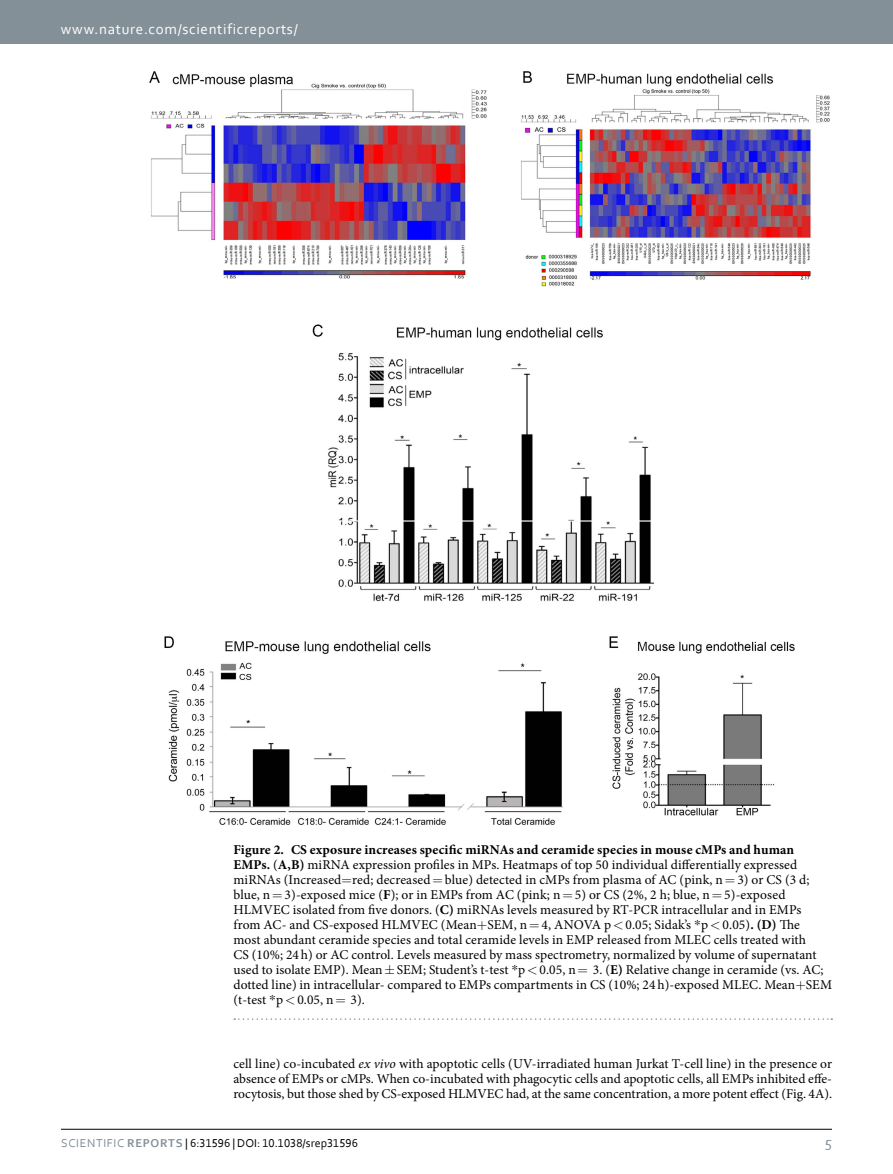
<style>
.page{position:relative;width:893px;height:1174px;background:#fff}
.page>*{position:absolute;margin:0;border:0;box-sizing:border-box;transform-origin:0 0}
.t1{font:15px "Corbel";letter-spacing:.045em;color:#fff}
.t2{font:15px "Corbel";color:#839097}
.t3{font:13.5px/15px "Minion Pro";letter-spacing:.005em;color:#000}
.t4{font:12px "Corbel";color:#000}
.s1{font-weight:700}
.s2{font-family:"STIX General"}
.s3{font-style:italic}
.s4{color:#839097}
.s5{font-weight:700;color:#839097}
</style>
<div class="page">
<div style="left:0;top:0;width:893px;height:43px;background:#839097"></div>
<hr style="left:61px;top:1129px;width:771px;height:1px;background:#000">
<img style="left:149px;top:71px;width:681px;height:754px">
<svg style="left:234px;top:1018px;width:598px;height:1px"></svg>
<p class="t1" style="left:61px;top:19px;width:238px">www.nature.com/scientificreports/</p>
<p class="t3" style="left:233px;top:842px;width:585px"><span class="s1">Figure 2. CS exposure increases specific miRNAs and ceramide species in mouse cMPs and human EMPs.</span> (<span class="s1">A,B)</span> miRNA expression profiles in MPs. Heatmaps of top 50 individual differentially expressed miRNAs (Increased red; decreased blue) detected in cMPs from plasma of AC (pink, n 3) or CS (3 d; blue, n 3)-exposed mice (<span class="s1">F</span>); or in EMPs from AC (pink; n 5) or CS (2%, 2 h; blue, n 5)-exposed HLMVEC isolated from five donors. (<span class="s1">C)</span> miRNAs levels measured by RT-PCR intracellular and in EMPs from AC- and CS-exposed HLMVEC (Mean SEM, n 4, ANOVA p 0.05; Sidak’s <span class="s2">*</span>p 0.05)<span class="s1">. (D)</span> The most abundant ceramide species and total ceramide levels in EMP released from MLEC cells treated with CS (10%; 24 h) or AC control. Levels measured by mass spectrometry, normalized by volume of supernatant used to isolate EMP). Mean SEM; Student’s t-test <span class="s2">*</span>p 0.05, n</p>
<p class="t3" style="left:233px;top:962px;width:600px;text-indent:359px">3. (<span class="s1">E)</span> Relative change in ceramide (vs. AC; dotted line) in intracellular- compared to EMPs compartments in CS (10%; 24 h)-exposed MLEC. Mean SEM (t-test <span class="s2">*</span>p 0.05, n</p>
<p class="t3" style="left:351px;top:992px;width:16px">3).</p>
<p class="t3" style="left:233px;top:1055px;width:600px;text-align:justify">cell line) co-incubated <span class="s3">ex vivo</span> with apoptotic cells (UV-irradiated human Jurkat T-cell line) in the presence or absence of EMPs or cMPs. When co-incubated with phagocytic cells and apoptotic cells, all EMPs inhibited effe&shy;rocytosis, but those shed by CS-exposed HLMVEC had, at the same concentration, a more potent effect (Fig. 4A).</p>
<p class="t4" style="left:61px;top:1135px;width:298px"><span class="s4">Scientific</span> <span class="s5">REPORTS</span> | 6:31596 | DOI: 10.1038/srep31596</p>
<p class="t2" style="left:825px;top:1132px;width:9px">5</p>
</div>
